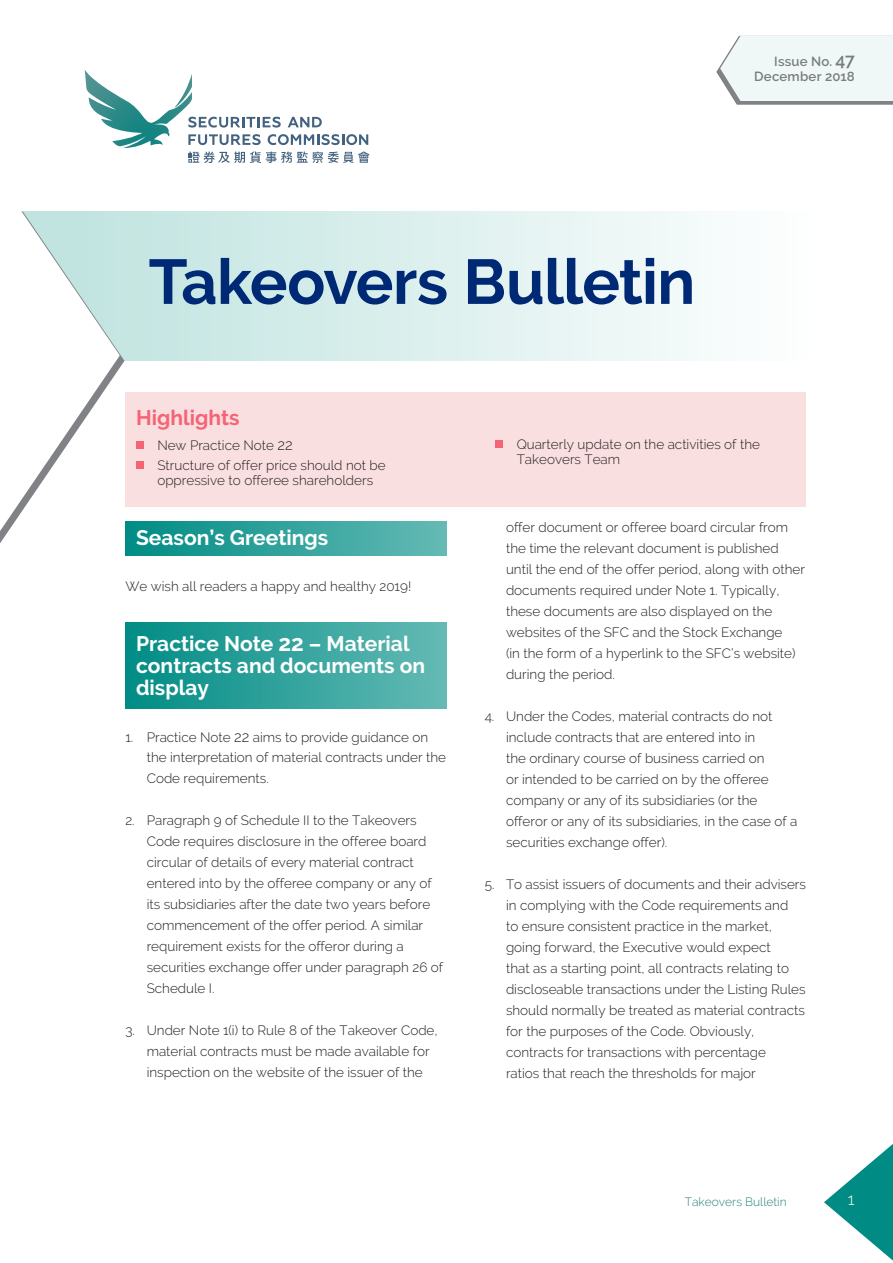
<style>
.page{position:relative;width:893px;height:1263px;background:#fff}
.page>*{position:absolute;margin:0;border:0;box-sizing:border-box;transform-origin:0 0}
.t1{font:700 63px "Raleway";letter-spacing:-.015em;color:#002975}
.t2{font:700 21px/21.9px "Raleway";color:#fff}
.t3{font:700 21px "Raleway";color:#f56375}
.t4{font:300 16.5px "Raleway";color:#fff}
.t5{font:300 13.5px/21px "Raleway";color:#231f20}
.t6{font:600 13.2px/15.1px "Raleway";letter-spacing:.015em;color:#7a7c7f;text-align:right}
.t7{font:300 12px "Raleway";color:#278080}
.s1{font-size:17.7px}
.s2{font-size:15px}
.s3{font-size:22.5px}
</style>
<div class="page">
<svg style="left:824px;top:1144px;width:69px;height:116px"></svg>
<div style="left:125px;top:622px;width:321px;height:86px;background:linear-gradient(to right,#008c84,#65bab5)"></div>
<svg style="left:124px;top:211px;width:585px;height:150px;background:#dcefed"></svg>
<div style="left:125px;top:521px;width:321px;height:34px;background:linear-gradient(to right,#008c84,#65bab5)"></div>
<svg style="left:716px;top:36px;width:177px;height:68px"></svg>
<svg style="left:85px;top:70px;width:284px;height:93px"></svg>
<svg style="left:0;top:211px;width:124px;height:332px"></svg>
<div style="left:125px;top:392px;width:681px;height:114px;background:#fadfe1"></div>
<div style="left:136px;top:442px;width:8px;height:7px;background:#f56375"></div>
<div style="left:136px;top:462px;width:8px;height:7px;background:#f56375"></div>
<div style="left:495px;top:441px;width:8px;height:7px;background:#f56375"></div>
<p class="t6" style="left:754px;top:54px;width:102px">Issue No. <span class="s1">47<br></span>December 2018</p>
<h1 class="t1" style="left:149px;top:246px;width:548px">Takeovers Bulletin</h1>
<h2 class="t3" style="left:136px;top:406px;width:105px">Highlights</h2>
<p class="t5" style="left:157px;top:435px;width:230px;line-height:20.1px">New Practice Note <span class="s2">22<br></span>Structure of offer price should not be</p>
<p class="t5" style="left:157px;top:470px;width:217px">oppressive to offeree shareholders</p>
<h2 class="t2" style="left:136px;top:527px;width:194px">Season’s Greetings</h2>
<p class="t5" style="left:125px;top:576px;width:287px">We wish all readers a happy and healthy 2019!</p>
<h2 class="t2" style="left:136px;top:633px;width:291px">Practice Note <span class="s3">22</span> – Material contracts and documents on display</h2>
<p class="t5" style="left:147px;top:728px;width:301px;line-height:19.6px;text-indent:-21px">1. Practice Note <span class="s2">22</span> aims to provide guidance on the interpretation of material contracts under the</p>
<p class="t5" style="left:147px;top:768px;width:124px">Code requirements.</p>
<p class="t5" style="left:147px;top:810px;width:298px;text-indent:-21px">2. Paragraph 9 of Schedule II to the Takeovers Code requires disclosure in the offeree board circular of details of every material contract entered into by the offeree company or any of its subsidiaries after the date two years before commencement of the offer period. A similar requirement exists for the offeror during a securities exchange offer under paragraph 26 of Schedule I.</p>
<p class="t5" style="left:147px;top:1020px;width:293px;text-indent:-21px">3. Under Note 1(i) to Rule 8 of the Takeover Code, material contracts must be made available for inspection on the website of the issuer of the</p>
<p class="t5" style="left:517px;top:437px;width:245px;line-height:15px">Quarterly update on the activities of the<br>Takeovers Team</p>
<p class="t5" style="left:506px;top:517px;width:300px">offer document or offeree board circular from the time the relevant document is published until the end of the offer period, along with other documents required under Note 1. Typically, these documents are also displayed on the websites of the SFC and the Stock Exchange<br>(in the form of a hyperlink to the SFC’s website) during the period.</p>
<p class="t5" style="left:506px;top:706px;width:293px;text-indent:-21px">4. Under the Codes, material contracts do not include contracts that are entered into in<br>the ordinary course of business carried on<br>or intended to be carried on by the offeree company or any of its subsidiaries (or the offeror or any of its subsidiaries, in the case of a securities exchange offer).</p>
<p class="t5" style="left:506px;top:874px;width:301px;text-indent:-21px">5. To assist issuers of documents and their advisers in complying with the Code requirements and<br>to ensure consistent practice in the market, going forward, the Executive would expect<br>that as a starting point, all contracts relating to discloseable transactions under the Listing Rules should normally be treated as material contracts for the purposes of the Code. Obviously, contracts for transactions with percentage<br>ratios that reach the thresholds for major</p>
<p class="t7" style="left:685px;top:1194px;width:103px">Takeovers Bulletin</p>
<p class="t4" style="left:848px;top:1190px;width:8px">1</p>
</div>
